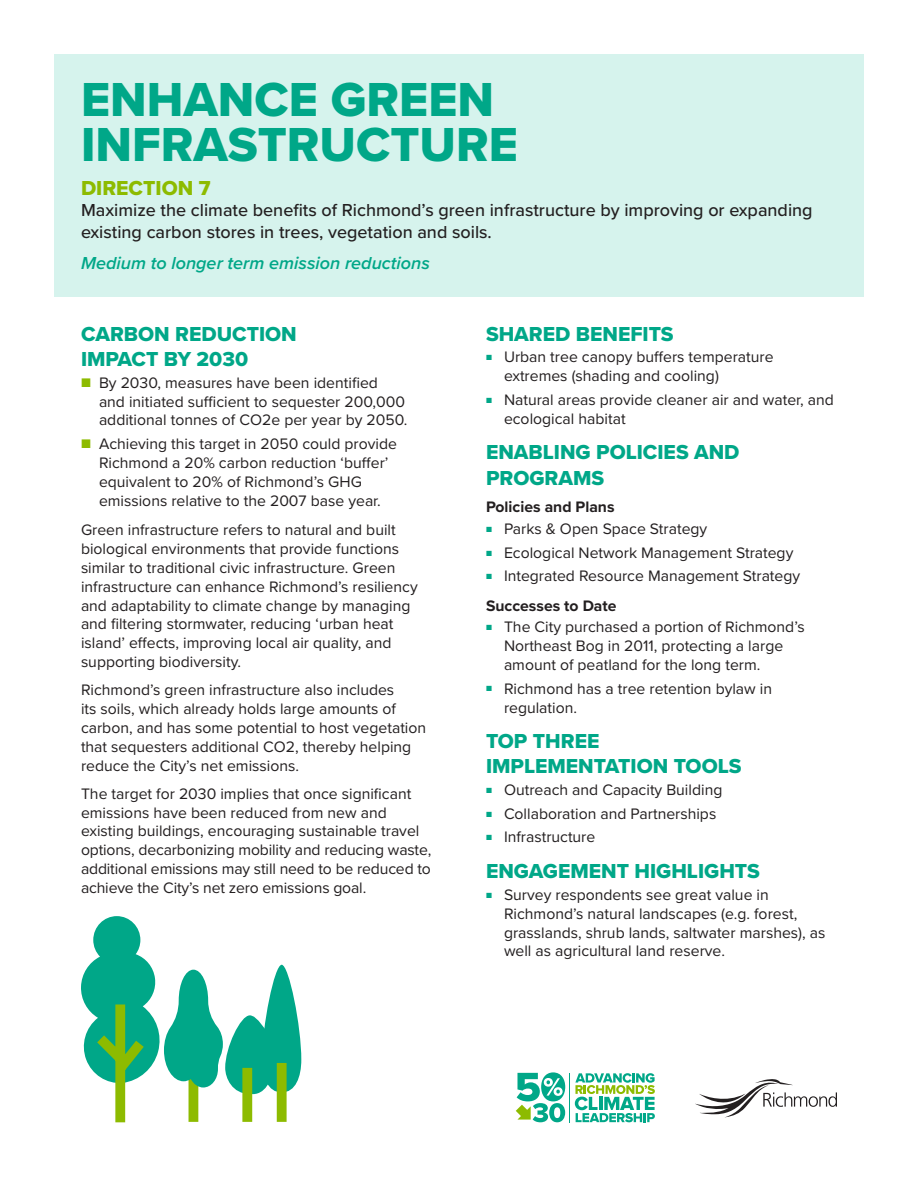
<style>
.page{position:relative;width:918px;height:1188px;background:#fff}
.page>*{position:absolute;margin:0;border:0;box-sizing:border-box;transform-origin:0 0}
.Heading{font:49.5px/45px "Proxima Nova Extrabld";color:#00a788}
.Subhead{font:21px/25.2px "Proxima Nova Extrabld";color:#00a788}
.Direction{font:21px "Proxima Nova Extrabld";color:#8dbb00}
.Direction_Text{font:500 18px/21.6px "Proxima Nova";color:#231f20}
.Reduction_Text{font:italic 600 18px "Proxima Nova";color:#00a788}
.Body{font:15.75px/18.9px "Proxima Nova";color:#231f20}
.Subhead_2{font:700 15.75px "Proxima Nova";color:#231f20}
.s1{font-size:15px;color:#8dbb00}
.s2{font-size:9px;color:#00a788}
</style>
<div class="page">
<hr style="left:570px;top:1073px;width:1px;height:49px;background:#00a788">
<svg style="left:516px;top:1072px;width:49px;height:50px"></svg>
<svg style="left:575px;top:1073px;width:80px;height:49px"></svg>
<svg style="left:695px;top:1079px;width:142px;height:38px"></svg>
<div style="left:54px;top:54px;width:810px;height:243px;background:#d6f3ed"></div>
<svg style="left:81px;top:916px;width:220px;height:207px"></svg>
<p class="Heading" style="left:81px;top:76px;width:439px">ENHANCE GREEN<br>INFRASTRUCTURE</p>
<p class="Direction" style="left:81px;top:172px;width:131px">DIRECTION 7</p>
<p class="Direction_Text" style="left:81px;top:199px;width:733px">Maximize the climate benefits of Richmond’s green infrastructure by improving or expanding existing carbon stores in trees, vegetation and soils.</p>
<p class="Reduction_Text" style="left:81px;top:249px;width:351px">Medium to longer term emission reductions</p>
<p class="Subhead" style="left:81px;top:321px;width:217px">CARBON REDUCTION<br>IMPACT BY 2030</p>
<p class="Body" style="left:99px;top:372px;width:310px;text-indent:-18px"><span class="s1">■</span> By 2030, measures have been identified and initiated sufficient to sequester 200,000 additional tonnes of CO2e per year by 2050.</p>
<p class="Body" style="left:99px;top:434px;width:300px;text-indent:-18px"><span class="s1">■</span> Achieving this target in 2050 could provide Richmond a 20% carbon reduction ‘buffer’ equivalent to 20% of Richmond’s GHG emissions relative to the 2007 base year.</p>
<p class="Body" style="left:81px;top:520px;width:338px">Green infrastructure refers to natural and built biological environments that provide functions similar to traditional civic infrastructure. Green infrastructure can enhance Richmond’s resiliency and adaptability to climate change by managing and filtering stormwater, reducing ‘urban heat island’ effects, improving local air quality, and supporting biodiversity.</p>
<p class="Body" style="left:81px;top:680px;width:347px">Richmond’s green infrastructure also includes<br>its soils, which already holds large amounts of carbon, and has some potential to host vegetation that sequesters additional CO2, thereby helping reduce the City’s net emissions.</p>
<p class="Body" style="left:81px;top:783px;width:352px">The target for 2030 implies that once significant emissions have been reduced from new and existing buildings, encouraging sustainable travel options, decarbonizing mobility and reducing waste, additional emissions may still need to be reduced to achieve the City’s net zero emissions goal.</p>
<p class="Subhead" style="left:486px;top:321px;width:189px">SHARED BENEFITS</p>
<p class="Body" style="left:504px;top:347px;width:271px;text-indent:-18px"><span class="s2">■</span> Urban tree canopy buffers temperature extremes (shading and cooling)</p>
<p class="Body" style="left:504px;top:389px;width:331px;text-indent:-18px"><span class="s2">■</span> Natural areas provide cleaner air and water, and ecological habitat</p>
<p class="Subhead" style="left:486px;top:439px;width:255px">ENABLING POLICIES AND<br>PROGRAMS</p>
<p class="Subhead_2" style="left:486px;top:495px;width:130px">Policies and Plans</p>
<p class="Body" style="left:486px;top:519px;width:223px"><span class="s2">■</span> Parks &amp; Open Space Strategy</p>
<p class="Body" style="left:486px;top:542px;width:309px"><span class="s2">■</span> Ecological Network Management Strategy</p>
<p class="Body" style="left:486px;top:566px;width:316px"><span class="s2">■</span> Integrated Resource Management Strategy</p>
<p class="Subhead_2" style="left:486px;top:594px;width:132px">Successes to Date</p>
<p class="Body" style="left:504px;top:617px;width:302px;text-indent:-18px"><span class="s2">■</span> The City purchased a portion of Richmond’s<br>Northeast Bog in 2011, protecting a large amount of peatland for the long term.</p>
<p class="Body" style="left:504px;top:678px;width:270px;text-indent:-18px"><span class="s2">■</span> Richmond has a tree retention bylaw in regulation.</p>
<p class="Subhead" style="left:486px;top:728px;width:257px">TOP THREE<br>IMPLEMENTATION TOOLS</p>
<p class="Body" style="left:486px;top:780px;width:238px"><span class="s2">■</span> Outreach and Capacity Building</p>
<p class="Body" style="left:486px;top:803px;width:232px"><span class="s2">■</span> Collaboration and Partnerships</p>
<p class="Body" style="left:486px;top:827px;width:111px"><span class="s2">■</span> Infrastructure</p>
<p class="Subhead" style="left:486px;top:858px;width:275px">ENGAGEMENT HIGHLIGHTS</p>
<p class="Body" style="left:504px;top:884px;width:323px;text-indent:-18px"><span class="s2">■</span> Survey respondents see great value in Richmond’s natural landscapes (e.g. forest, grasslands, shrub lands, saltwater marshes), as well as agricultural land reserve.</p>
</div>
